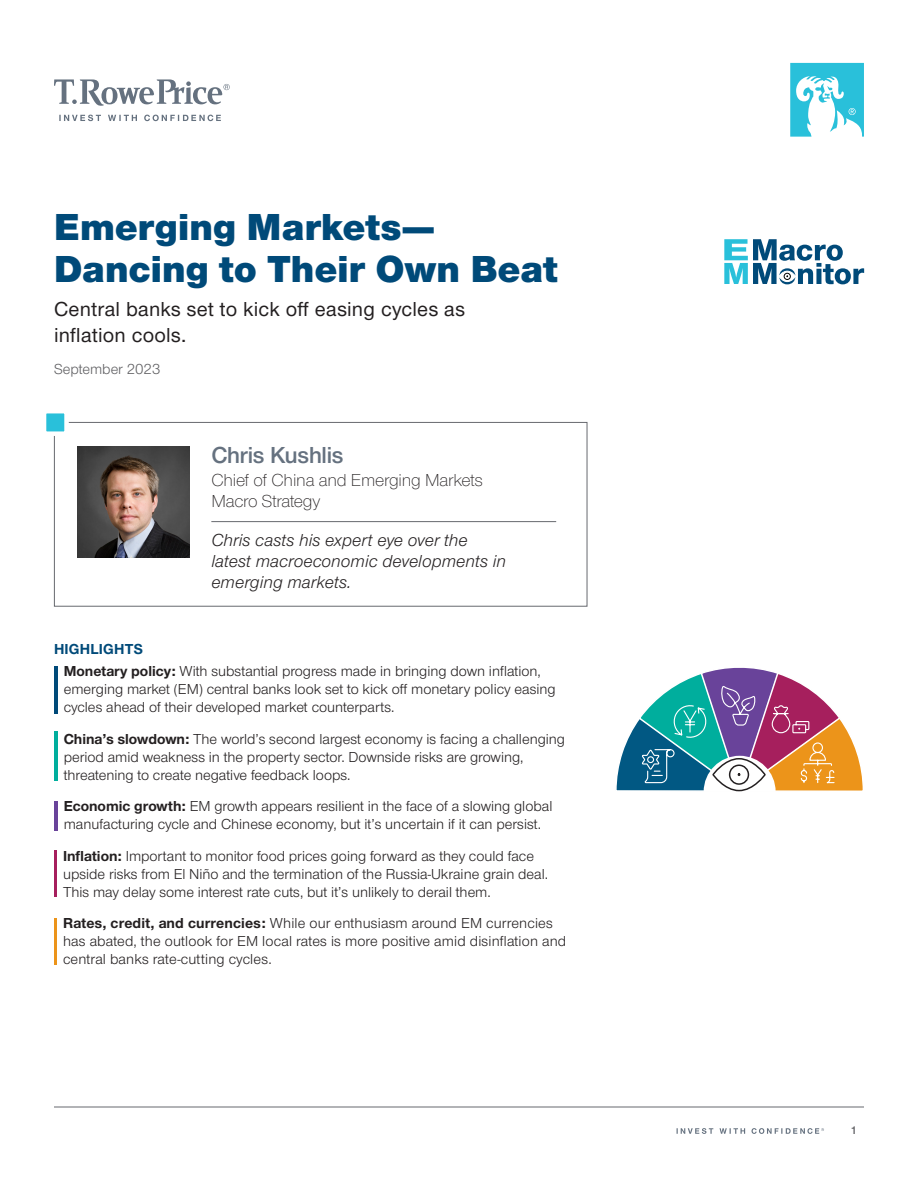
<style>
.page{position:relative;width:918px;height:1188px;background:#fff}
.page>*{position:absolute;margin:0;border:0;box-sizing:border-box;transform-origin:0 0}
.t1{font:900 39px/42px "Nimbus Sans Novus";letter-spacing:.005em;color:#004a79}
.t2{font:600 24px "Nimbus Sans Novus";letter-spacing:-.01em;color:#65717f}
.t3{font:500 21px/25.5px "Nimbus Sans Novus";letter-spacing:.01em;color:#231f20}
.t4{font:italic 18px/21px "Nimbus Sans Novus";letter-spacing:.005em;color:#231f20}
.t5{font:300 18px/21px "Nimbus Sans Novus";letter-spacing:-.01em;color:#231f20}
.t6{font:15px/18px "Nimbus Sans Novus";color:#231f20}
.t7{font:15px "Nimbus Sans Novus";color:#5f5f62}
.t8{font:600 11.25px "Nimbus Sans Novus";color:#5f5f62}
.s1{font-weight:700;color:#004a79}
.s2{font-weight:700}
</style>
<div class="page">
<svg style="left:790px;top:63px;width:74px;height:74px"></svg>
<hr style="left:54px;top:1107px;width:810px;height:1px;background:#67696f">
<svg style="left:724px;top:239px;width:140px;height:45px"></svg>
<svg style="left:59px;top:115px;width:162px;height:6px"></svg>
<svg style="left:54px;top:79px;width:176px;height:27px"></svg>
<img style="left:77px;top:446px;width:112px;height:112px">
<div style="left:54px;top:422px;width:533px;height:185px;border:1px solid #67696f"></div>
<div style="left:42px;top:409px;width:27px;height:27px;background:#29c0da;border:4px solid #fff"></div>
<hr style="left:211px;top:521px;width:345px;height:1px;background:#67696f">
<hr style="left:54px;top:666px;width:4px;height:47px;background:#004a79">
<hr style="left:54px;top:732px;width:4px;height:49px;background:#00ae9d">
<hr style="left:54px;top:801px;width:4px;height:29px;background:#69439a">
<hr style="left:54px;top:850px;width:3px;height:47px;background:#a61f5d">
<hr style="left:54px;top:918px;width:3px;height:47px;background:#ec941a">
<svg style="left:616px;top:667px;width:247px;height:125px"></svg>
<svg style="left:677px;top:1128px;width:147px;height:6px"></svg>
<h1 class="t1" style="left:54px;top:203px;width:505px">Emerging Markets—<br>Dancing to Their Own Beat</h1>
<h3 class="t3" style="left:54px;top:296px;width:413px">Central banks set to kick off easing cycles as inflation cools.</h3>
<p class="t7" style="left:54px;top:359px;width:108px">September 2023</p>
<h2 class="t2" style="left:211px;top:439px;width:134px">Chris Kushlis</h2>
<p class="t5" style="left:211px;top:469px;width:273px">Chief of China and Emerging Markets<br>Macro Strategy</p>
<p class="t4" style="left:211px;top:529px;width:296px">Chris casts his expert eye over the latest macroeconomic developments in emerging markets.</p>
<p class="t6" style="left:64px;top:637px;width:479px;line-height:22.5px;text-indent:-10px"><span class="s1">HIGHLIGHTS<br></span><span class="s2">Monetary policy:</span> With substantial progress made in bringing down inflation,</p>
<p class="t6" style="left:64px;top:680px;width:493px">emerging market (EM) central banks look set to kick off monetary policy easing cycles ahead of their developed market counterparts.</p>
<p class="t6" style="left:64px;top:729px;width:503px"><span class="s2">China’s slowdown:</span> The world’s second largest economy is facing a challenging period amid weakness in the property sector. Downside risks are growing, threatening to create negative feedback loops.</p>
<p class="t6" style="left:64px;top:797px;width:490px"><span class="s2">Economic growth:</span> EM growth appears resilient in the face of a slowing global manufacturing cycle and Chinese economy, but it’s uncertain if it can persist.</p>
<p class="t6" style="left:63px;top:846px;width:487px"><span class="s2">Inflation:</span> Important to monitor food prices going forward as they could face upside risks from El Niño and the termination of the Russia‑Ukraine grain deal.<br>This may delay some interest rate cuts, but it’s unlikely to derail them.</p>
<p class="t6" style="left:63px;top:914px;width:505px"><span class="s2">Rates, credit, and currencies:</span> While our enthusiasm around EM currencies has abated, the outlook for EM local rates is more positive amid disinflation and central banks rate‑cutting cycles.</p>
<p class="t8" style="left:851px;top:1123px;width:7px">1</p>
</div>
